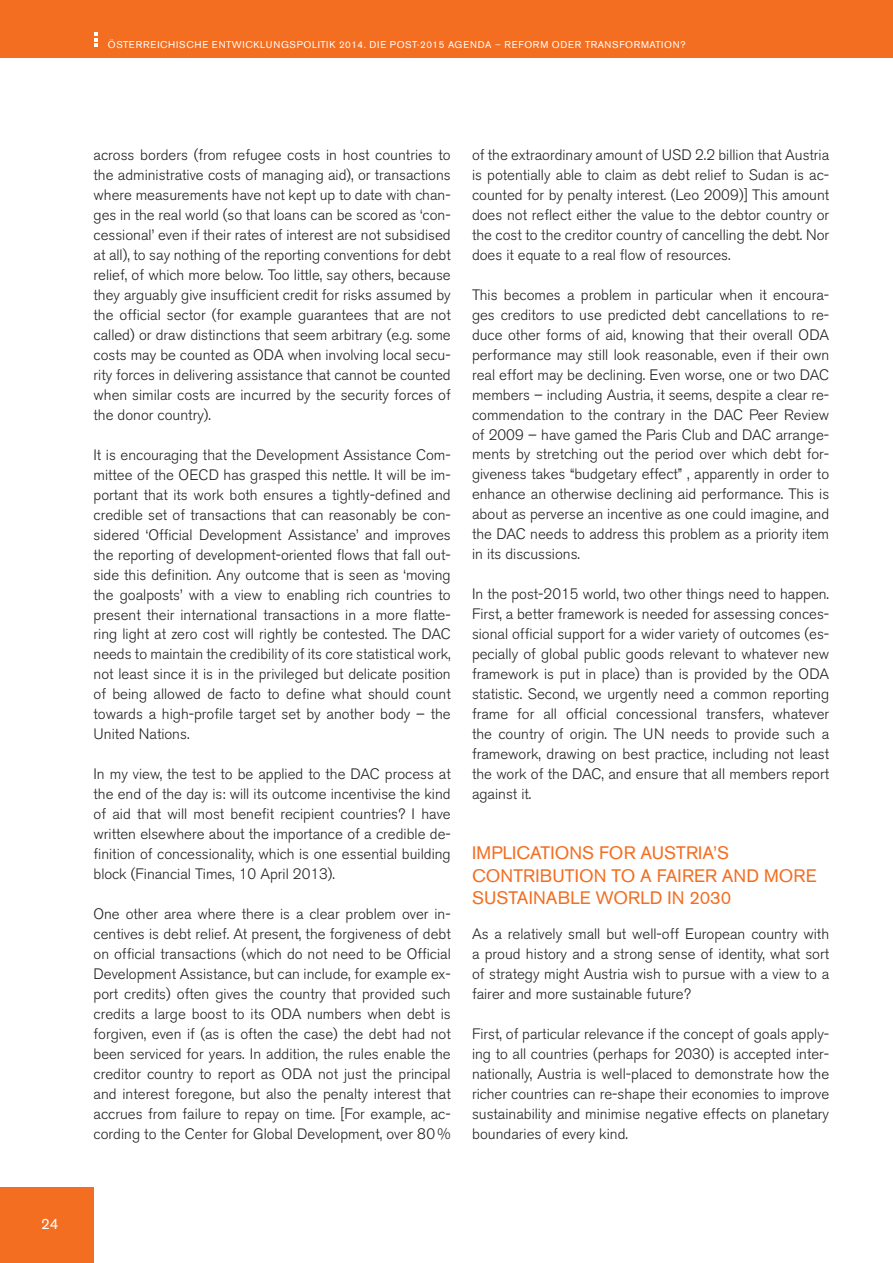
<style>
.page{position:relative;width:893px;height:1263px;background:#fff}
.page>*{position:absolute;margin:0;border:0;box-sizing:border-box;transform-origin:0 0}
.t1{font:18px/22.5px "Akzidenz Grotesk BE";letter-spacing:.005em;color:#f36e21}
.t2{font:300 15px/20px "Akzidenz Grotesk BE";color:#231f20;text-align:justify}
.t3{font:15px "Akzidenz Grotesk BE";color:#fff}
.t4{font:9.75px "Akzidenz Grotesk BE";letter-spacing:.07em;color:#fff}
.s1{font-weight:300}
</style>
<div class="page">
<div style="left:0;top:0;width:893px;height:58px;background:#f36e21"></div>
<div style="left:0;top:1188px;width:94px;height:75px;background:#f36e21"></div>
<svg style="left:94px;top:32px;width:3px;height:15px"></svg>
<p class="t4" style="left:108px;top:38px;width:579px">ÖSTERREICHISCHE ENTWICKLUNGSPOLITIK 2014. DIE POST-2015 AGENDA <span class="s1">–</span> REFORM ODER TRANSFORMATION?</p>
<p class="t3" style="left:41px;top:1214px;width:19px">24</p>
<p class="t2" style="left:94px;top:145px;width:359px">across borders (from refugee costs in host countries to the administrative costs of managing aid), or transactions where measurements have not kept up to date with chan&shy;ges in the real world (so that loans can be scored as ‘con&shy;cessional’ even if their rates of interest are not subsidised at all), to say nothing of the reporting conventions for debt relief, of which more below. Too little, say others, because they arguably give insufficient credit for risks assumed by the official sector (for example guarantees that are not called) or draw distinctions that seem arbitrary (e.g. some costs may be counted as ODA when involving local secu&shy;rity forces in delivering assistance that cannot be counted when similar costs are incurred by the security forces of the donor country).</p>
<p class="t2" style="left:94px;top:445px;width:359px">It is encouraging that the Development Assistance Com&shy;mittee of the OECD has grasped this nettle. It will be im&shy;portant that its work both ensures a tightly-defined and credible set of transactions that can reasonably be con&shy;sidered ‘Official Development Assistance’ and improves the reporting of development-oriented flows that fall out&shy;side this definition. Any outcome that is seen as ‘moving the goalposts’ with a view to enabling rich countries to present their international transactions in a more flatte&shy;ring light at zero cost will rightly be contested. The DAC needs to maintain the credibility of its core statistical work, not least since it is in the privileged but delicate position of being allowed de facto to define what should count towards a high-profile target set by another body – the United Nations.</p>
<p class="t2" style="left:94px;top:764px;width:359px">In my view, the test to be applied to the DAC process at the end of the day is: will its outcome incentivise the kind of aid that will most benefit recipient countries? I have written elsewhere about the importance of a credible de&shy;finition of concessionality, which is one essential building block (Financial Times, 10 April 2013).</p>
<p class="t2" style="left:94px;top:904px;width:359px">One other area where there is a clear problem over in&shy;centives is debt relief. At present, the forgiveness of debt on official transactions (which do not need to be Official Development Assistance, but can include, for example ex&shy;port credits) often gives the country that provided such credits a large boost to its ODA numbers when debt is forgiven, even if (as is often the case) the debt had not been serviced for years. In addition, the rules enable the creditor country to report as ODA not just the principal and interest foregone, but also the penalty interest that accrues from failure to repay on time. [For example, ac&shy;cording to the Center for Global Development, over 80 %</p>
<p class="t2" style="left:472px;top:145px;width:359px">of the extraordinary amount of USD 2.2 billion that Austria is potentially able to claim as debt relief to Sudan is ac&shy;counted for by penalty interest. (Leo 2009)] This amount does not reflect either the value to the debtor country or the cost to the creditor country of cancelling the debt. Nor does it equate to a real flow of resources.</p>
<p class="t2" style="left:472px;top:285px;width:359px">This becomes a problem in particular when it encoura&shy;ges creditors to use predicted debt cancellations to re&shy;duce other forms of aid, knowing that their overall ODA performance may still look reasonable, even if their own real effort may be declining. Even worse, one or two DAC members – including Austria, it seems, despite a clear re&shy;commendation to the contrary in the DAC Peer Review of 2009 – have gamed the Paris Club and DAC arrange&shy;ments by stretching out the period over which debt for&shy;giveness takes “budgetary effect” , apparently in order to enhance an otherwise declining aid performance. This is about as perverse an incentive as one could imagine, and the DAC needs to address this problem as a priority item in its discussions.</p>
<p class="t2" style="left:472px;top:584px;width:359px">In the post-2015 world, two other things need to happen.<br>First, a better framework is needed for assessing conces&shy;sional official support for a wider variety of outcomes (es&shy;pecially of global public goods relevant to whatever new framework is put in place) than is provided by the ODA statistic. Second, we urgently need a common reporting frame for all official concessional transfers, whatever the country of origin. The UN needs to provide such a framework, drawing on best practice, including not least the work of the DAC, and ensure that all members report against it.</p>
<p class="t1" style="left:472px;top:842px;width:346px">IMPLICATIONS FOR AUSTRIA’S<br>CONTRIBUTION TO A FAIRER AND MORE<br>SUSTAINABLE WORLD IN 2030</p>
<p class="t2" style="left:472px;top:924px;width:359px">As a relatively small but well-off European country with a proud history and a strong sense of identity, what sort of strategy might Austria wish to pursue with a view to a fairer and more sustainable future?</p>
<p class="t2" style="left:472px;top:1024px;width:359px">First, of particular relevance if the concept of goals apply&shy;ing to all countries (perhaps for 2030) is accepted inter&shy;nationally, Austria is well-placed to demonstrate how the richer countries can re-shape their economies to improve sustainability and minimise negative effects on planetary boundaries of every kind.</p>
</div>
